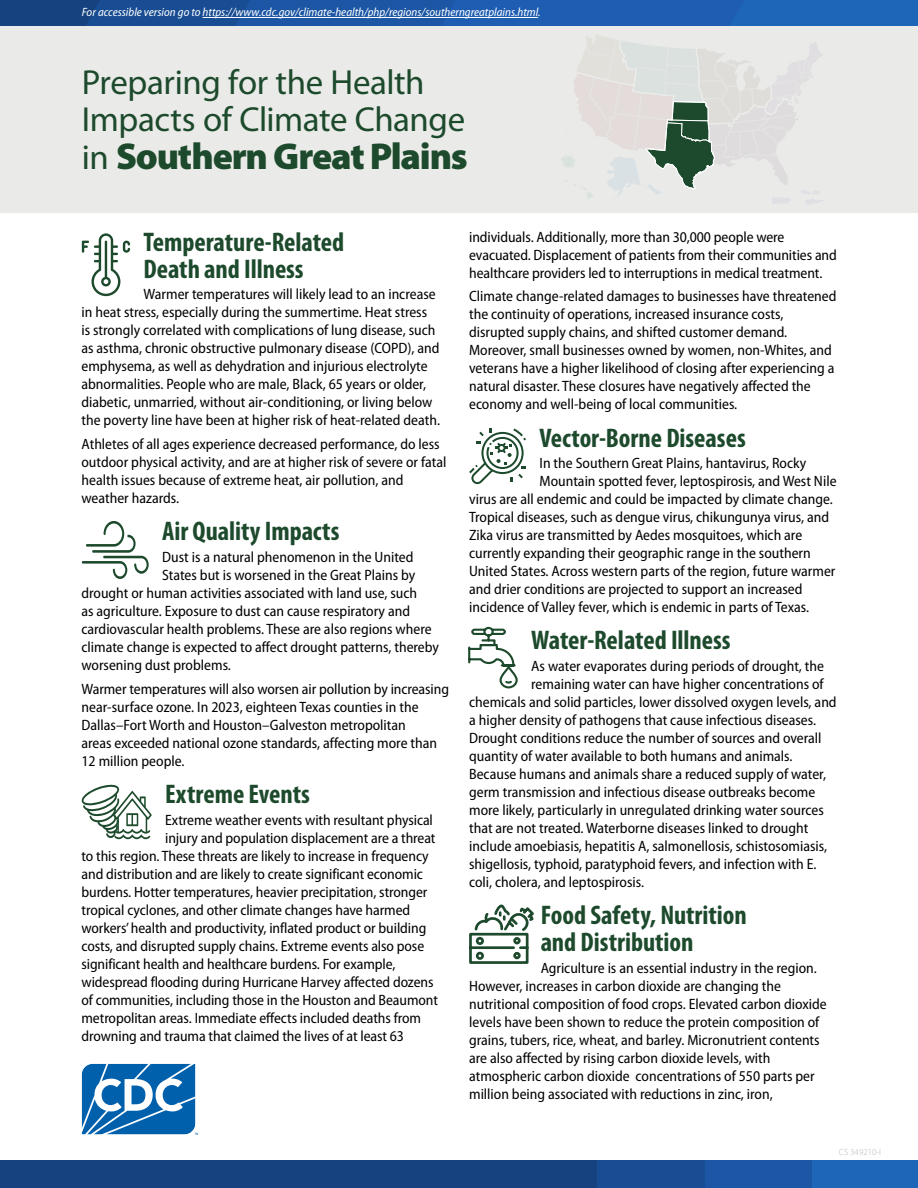
<style>
.page{position:relative;width:918px;height:1188px;background:#fff}
.page>*{position:absolute;margin:0;border:0;box-sizing:border-box;transform-origin:0 0}
.t1{font:900 37.5px "Myriad Pro";letter-spacing:-.035em;color:#1d4a2c}
.t2{font:34.8px/37.5px "Myriad Pro";letter-spacing:-.015em;color:#1d4a2c}
.H5{font:700 condensed 27px/27px "Myriad Pro";color:#1d4a2c}
.t3{font:semi-condensed 15px/18px "Myriad Pro";color:#000}
.t4{font:italic semi-condensed 12px "Myriad Pro";color:#fff}
.t5{font:300 9px "Myriad Pro";color:#b6b8ba}
.s1{font-weight:400;font-size:34.8px}
</style>
<div class="page">
<svg style="left:0;top:0;width:918px;height:27px;background:#235da8"></svg>
<div style="left:0;top:1161px;width:598px;height:27px;background:#164380"></div>
<div style="left:812px;top:1161px;width:106px;height:27px;background:#1d66b8"></div>
<div style="left:705px;top:1161px;width:107px;height:27px;background:#1c56a4"></div>
<div style="left:598px;top:1161px;width:107px;height:27px;background:#194d93"></div>
<hr style="left:203px;top:17px;width:335px;height:1px;background:#fff">
<div style="left:0;top:27px;width:918px;height:186px;background:#eaebe8"></div>
<svg style="left:81px;top:1063px;width:117px;height:72px"></svg>
<svg style="left:82px;top:521px;width:67px;height:58px"></svg>
<svg style="left:81px;top:784px;width:71px;height:56px"></svg>
<svg style="left:469px;top:429px;width:57px;height:55px"></svg>
<svg style="left:468px;top:626px;width:50px;height:63px"></svg>
<svg style="left:82px;top:233px;width:48px;height:63px"></svg>
<svg style="left:469px;top:904px;width:65px;height:60px"></svg>
<svg style="left:561px;top:35px;width:263px;height:169px"></svg>
<p class="t4" style="left:82px;top:6px;width:460px">For accessible version go to https://www.cdc.gov/climate-health/php/regions/southerngreatplains.html.</p>
<h1 class="t2" style="left:82px;top:64px;width:385px">Preparing for the Health<br>Impacts of Climate Change</h1>
<h1 class="t1" style="left:82px;top:135px;width:388px"><span class="s1">in</span> Southern Great Plains</h1>
<h2 class="H5" style="left:144px;top:229px;width:202px">Temperature-Related<br>Death and Illness</h2>
<p class="t3" style="left:81px;top:285px;width:360px;text-indent:62px">Warmer temperatures will likely lead to an increase in heat stress, especially during the summertime. Heat stress<br>is strongly correlated with complications of lung disease, such as asthma, chronic obstructive pulmonary disease (COPD), and emphysema, as well as dehydration and injurious electrolyte abnormalities. People who are male, Black, 65 years or older, diabetic, unmarried, without air-conditioning, or living below the poverty line have been at higher risk of heat-related death.</p>
<p class="t3" style="left:81px;top:435px;width:366px">Athletes of all ages experience decreased performance, do less outdoor physical activity, and are at higher risk of severe or fatal health issues because of extreme heat, air pollution, and weather hazards.</p>
<h2 class="H5" style="left:162px;top:518px;width:179px">Air Quality Impacts</h2>
<p class="t3" style="left:162px;top:548px;width:253px">Dust is a natural phenomenon in the United</p>
<p class="t3" style="left:162px;top:566px;width:255px">States but is worsened in the Great Plains by</p>
<p class="t3" style="left:81px;top:584px;width:337px">drought or human activities associated with land use, such</p>
<p class="t3" style="left:81px;top:602px;width:330px">as agriculture. Exposure to dust can cause respiratory and</p>
<p class="t3" style="left:81px;top:620px;width:352px">cardiovascular health problems. These are also regions where</p>
<p class="t3" style="left:81px;top:638px;width:359px">climate change is expected to affect drought patterns, thereby</p>
<p class="t3" style="left:81px;top:656px;width:151px">worsening dust problems.</p>
<p class="t3" style="left:81px;top:680px;width:369px">Warmer temperatures will also worsen air pollution by increasing near-surface ozone. In 2023, eighteen Texas counties in the Dallas–Fort Worth and Houston–Galveston metropolitan<br>areas exceeded national ozone standards, affecting more than 12 million people.</p>
<h2 class="H5" style="left:165px;top:781px;width:146px">Extreme Events</h2>
<p class="t3" style="left:165px;top:811px;width:269px">Extreme weather events with resultant physical</p>
<p class="t3" style="left:165px;top:829px;width:272px">injury and population displacement are a threat</p>
<p class="t3" style="left:81px;top:847px;width:349px">to this region. These threats are likely to increase in frequency</p>
<p class="t3" style="left:81px;top:865px;width:343px">and distribution and are likely to create significant economic</p>
<p class="t3" style="left:81px;top:883px;width:347px">burdens. Hotter temperatures, heavier precipitation, stronger</p>
<p class="t3" style="left:81px;top:901px;width:330px">tropical cyclones, and other climate changes have harmed</p>
<p class="t3" style="left:81px;top:919px;width:346px">workers’ health and productivity, inflated product or building</p>
<p class="t3" style="left:81px;top:937px;width:344px">costs, and disrupted supply chains. Extreme events also pose</p>
<p class="t3" style="left:81px;top:955px;width:315px">significant health and healthcare burdens. For example,</p>
<p class="t3" style="left:81px;top:973px;width:354px">widespread flooding during Hurricane Harvey affected dozens</p>
<p class="t3" style="left:81px;top:991px;width:358px">of communities, including those in the Houston and Beaumont</p>
<p class="t3" style="left:81px;top:1009px;width:341px">metropolitan areas. Immediate effects included deaths from</p>
<p class="t3" style="left:81px;top:1027px;width:324px">drowning and trauma that claimed the lives of at least 63</p>
<p class="t3" style="left:469px;top:228px;width:369px">individuals. Additionally, more than 30,000 people were evacuated. Displacement of patients from their communities and healthcare providers led to interruptions in medical treatment.</p>
<p class="t3" style="left:469px;top:288px;width:369px">Climate change-related damages to businesses have threatened the continuity of operations, increased insurance costs, disrupted supply chains, and shifted customer demand.<br>Moreover, small businesses owned by women, non-Whites, and veterans have a higher likelihood of closing after experiencing a natural disaster. These closures have negatively affected the economy and well-being of local communities.</p>
<h2 class="H5" style="left:540px;top:425px;width:208px">Vector-Borne Diseases</h2>
<p class="t3" style="left:540px;top:455px;width:268px">In the Southern Great Plains, hantavirus, Rocky</p>
<p class="t3" style="left:540px;top:473px;width:299px">Mountain spotted fever, leptospirosis, and West Nile</p>
<p class="t3" style="left:469px;top:491px;width:365px">virus are all endemic and could be impacted by climate change.</p>
<p class="t3" style="left:469px;top:509px;width:362px">Tropical diseases, such as dengue virus, chikungunya virus, and</p>
<p class="t3" style="left:469px;top:527px;width:335px">Zika virus are transmitted by Aedes mosquitoes, which are</p>
<p class="t3" style="left:469px;top:545px;width:343px">currently expanding their geographic range in the southern</p>
<p class="t3" style="left:469px;top:563px;width:368px">United States. Across western parts of the region, future warmer</p>
<p class="t3" style="left:469px;top:581px;width:335px">and drier conditions are projected to support an increased</p>
<p class="t3" style="left:469px;top:599px;width:342px">incidence of Valley fever, which is endemic in parts of Texas.</p>
<h2 class="H5" style="left:531px;top:627px;width:201px">Water-Related Illness</h2>
<p class="t3" style="left:531px;top:657px;width:294px">As water evaporates during periods of drought, the</p>
<p class="t3" style="left:531px;top:675px;width:294px">remaining water can have higher concentrations of</p>
<p class="t3" style="left:469px;top:693px;width:369px">chemicals and solid particles, lower dissolved oxygen levels, and</p>
<p class="t3" style="left:469px;top:711px;width:349px">a higher density of pathogens that cause infectious diseases.</p>
<p class="t3" style="left:469px;top:729px;width:354px">Drought conditions reduce the number of sources and overall</p>
<p class="t3" style="left:469px;top:747px;width:325px">quantity of water available to both humans and animals.</p>
<p class="t3" style="left:469px;top:765px;width:358px">Because humans and animals share a reduced supply of water,</p>
<p class="t3" style="left:469px;top:783px;width:348px">germ transmission and infectious disease outbreaks become</p>
<p class="t3" style="left:469px;top:801px;width:356px">more likely, particularly in unregulated drinking water sources</p>
<p class="t3" style="left:469px;top:819px;width:341px">that are not treated. Waterborne diseases linked to drought</p>
<p class="t3" style="left:469px;top:837px;width:360px">include amoebiasis, hepatitis A, salmonellosis, schistosomiasis,</p>
<p class="t3" style="left:469px;top:855px;width:349px">shigellosis, typhoid, paratyphoid fevers, and infection with E.</p>
<p class="t3" style="left:469px;top:873px;width:177px">coli, cholera, and leptospirosis.</p>
<h2 class="H5" style="left:541px;top:902px;width:208px">Food Safety, Nutrition and Distribution</h2>
<p class="t3" style="left:469px;top:959px;width:359px;text-indent:72px">Agriculture is an essential industry in the region.<br>However, increases in carbon dioxide are changing the nutritional composition of food crops. Elevated carbon dioxide levels have been shown to reduce the protein composition of grains, tubers, rice, wheat, and barley. Micronutrient contents are also affected by rising carbon dioxide levels, with atmospheric carbon dioxide concentrations of 550 parts per million being associated with reductions in zinc, iron,</p>
<p class="t5" style="left:839px;top:1147px;width:44px">CS 349210-I</p>
</div>
